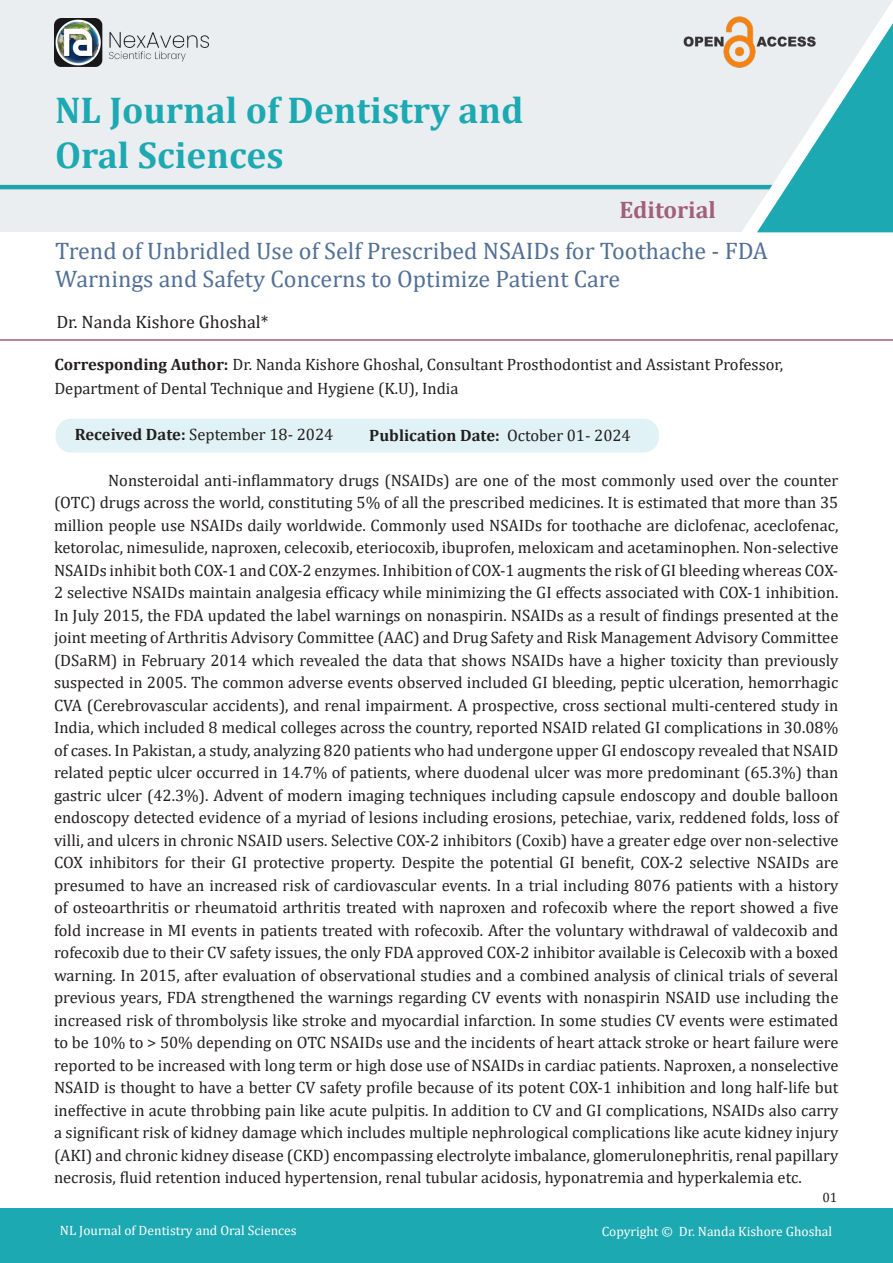
<style>
.page{position:relative;width:893px;height:1263px;background:#fff}
.page>*{position:absolute;margin:0;border:0;box-sizing:border-box;transform-origin:0 0}
.t1{font:700 37.5px "Cambria";color:#1da9b2}
.t2{font:24px/28.5px "Cambria";color:#527096}
.t3{font:700 24px "Cambria";color:#a25f78}
.t4{font:18px "Cambria";color:#231f20}
.t5{font:16.5px/22.5px "Cambria";color:#231f20;text-align:justify}
.t6{font:700 16.5px "Cambria";color:#231f20}
.t7{font:13.5px "Cambria";color:#fff}
.t8{font:13.5px "Cambria";color:#231f20}
.s1{font-weight:700}
.s2{font-weight:400}
</style>
<div class="page">
<div style="left:56px;top:419px;width:603px;height:34px;background:#e0f2f5;border-radius:15px"></div>
<div style="left:0;top:0;width:893px;height:232px;background:#ebeef1"></div>
<div style="left:0;top:1209px;width:893px;height:54px;background:#1da9b2"></div>
<hr style="left:0;top:185px;width:804px;height:4px;background:#21a1ab">
<hr style="left:0;top:339px;width:893px;height:2px;background:#a25f78">
<svg style="left:741px;top:1px;width:152px;height:231px"></svg>
<img style="left:683px;top:17px;width:134px;height:51px">
<img style="left:54px;top:18px;width:155px;height:48px">
<p class="t1" style="left:55px;top:83px;width:470px">NL Journal of Dentistry and</p>
<p class="t1" style="left:55px;top:128px;width:230px">Oral Sciences</p>
<p class="t3" style="left:619px;top:193px;width:98px">Editorial</p>
<p class="t2" style="left:55px;top:236px;width:714px">Trend of Unbridled Use of Self Prescribed NSAIDs for Toothache - FDA<br>Warnings and Safety Concerns to Optimize Patient Care</p>
<p class="t4" style="left:56px;top:311px;width:214px">Dr. Nanda Kishore Ghoshal*</p>
<p class="t5" style="left:54px;top:353px;width:730px"><span class="s1">Corresponding Author:</span> Dr. Nanda Kishore Ghoshal, Consultant Prosthodontist and Assistant Professor,</p>
<p class="t5" style="left:54px;top:377px;width:406px">Department of Dental Technique and Hygiene (K.U), India</p>
<p class="t5" style="left:75px;top:423px;width:260px"><span class="s1">Received Date:</span> September 18- 2024</p>
<p class="t6" style="left:369px;top:423px;width:263px">Publication Date: <span class="s2">October 01- 2024</span></p>
<p class="t5" style="left:54px;top:469px;width:786px;text-indent:54px">Nonsteroidal anti-inflammatory drugs (NSAIDs) are one of the most commonly used over the counter (OTC) drugs across the world, constituting 5% of all the prescribed medicines. It is estimated that more than 35 million people use NSAIDs daily worldwide. Commonly used NSAIDs for toothache are diclofenac, aceclofenac, ketorolac, nimesulide, naproxen, celecoxib, eteriocoxib, ibuprofen, meloxicam and acetaminophen. Non-selective NSAIDs inhibit both COX-1 and COX-2 enzymes. Inhibition of COX-1 augments the risk of GI bleeding whereas COX-2 selective NSAIDs maintain analgesia efficacy while minimizing the GI effects associated with COX-1 inhibition.<br>In July 2015, the FDA updated the label warnings on nonaspirin. NSAIDs as a result of findings presented at the joint meeting of Arthritis Advisory Committee (AAC) and Drug Safety and Risk Management Advisory Committee (DSaRM) in February 2014 which revealed the data that shows NSAIDs have a higher toxicity than previously suspected in 2005. The common adverse events observed included GI bleeding, peptic ulceration, hemorrhagic CVA (Cerebrovascular accidents), and renal impairment. A prospective, cross sectional multi-centered study in India, which included 8 medical colleges across the country, reported NSAID related GI complications in 30.08% of cases. In Pakistan, a study, analyzing 820 patients who had undergone upper GI endoscopy revealed that NSAID related peptic ulcer occurred in 14.7% of patients, where duodenal ulcer was more predominant (65.3%) than gastric ulcer (42.3%). Advent of modern imaging techniques including capsule endoscopy and double balloon endoscopy detected evidence of a myriad of lesions including erosions, petechiae, varix, reddened folds, loss of villi, and ulcers in chronic NSAID users. Selective COX-2 inhibitors (Coxib) have a greater edge over non-selective COX inhibitors for their GI protective property. Despite the potential GI benefit, COX-2 selective NSAIDs are presumed to have an increased risk of cardiovascular events. In a trial including 8076 patients with a history of osteoarthritis or rheumatoid arthritis treated with naproxen and rofecoxib where the report showed a five fold increase in MI events in patients treated with rofecoxib. After the voluntary withdrawal of valdecoxib and rofecoxib due to their CV safety issues, the only FDA approved COX-2 inhibitor available is Celecoxib with a boxed warning. In 2015, after evaluation of observational studies and a combined analysis of clinical trials of several previous years, FDA strengthened the warnings regarding CV events with nonaspirin NSAID use including the increased risk of thrombolysis like stroke and myocardial infarction. In some studies CV events were estimated to be 10% to &gt; 50% depending on OTC NSAIDs use and the incidents of heart attack stroke or heart failure were reported to be increased with long term or high dose use of NSAIDs in cardiac patients. Naproxen, a nonselective NSAID is thought to have a better CV safety profile because of its potent COX-1 inhibition and long half-life but ineffective in acute throbbing pain like acute pulpitis. In addition to CV and GI complications, NSAIDs also carry a significant risk of kidney damage which includes multiple nephrological complications like acute kidney injury (AKI) and chronic kidney disease (CKD) encompassing electrolyte imbalance, glomerulonephritis, renal papillary necrosis, fluid retention induced hypertension, renal tubular acidosis, hyponatremia and hyperkalemia etc.</p>
<p class="t8" style="left:822px;top:1189px;width:16px">01</p>
<p class="t7" style="left:60px;top:1222px;width:238px">NL Journal of Dentistry and Oral Sciences</p>
<p class="t7" style="left:602px;top:1223px;width:232px">Copyright © Dr. Nanda Kishore Ghoshal</p>
</div>
